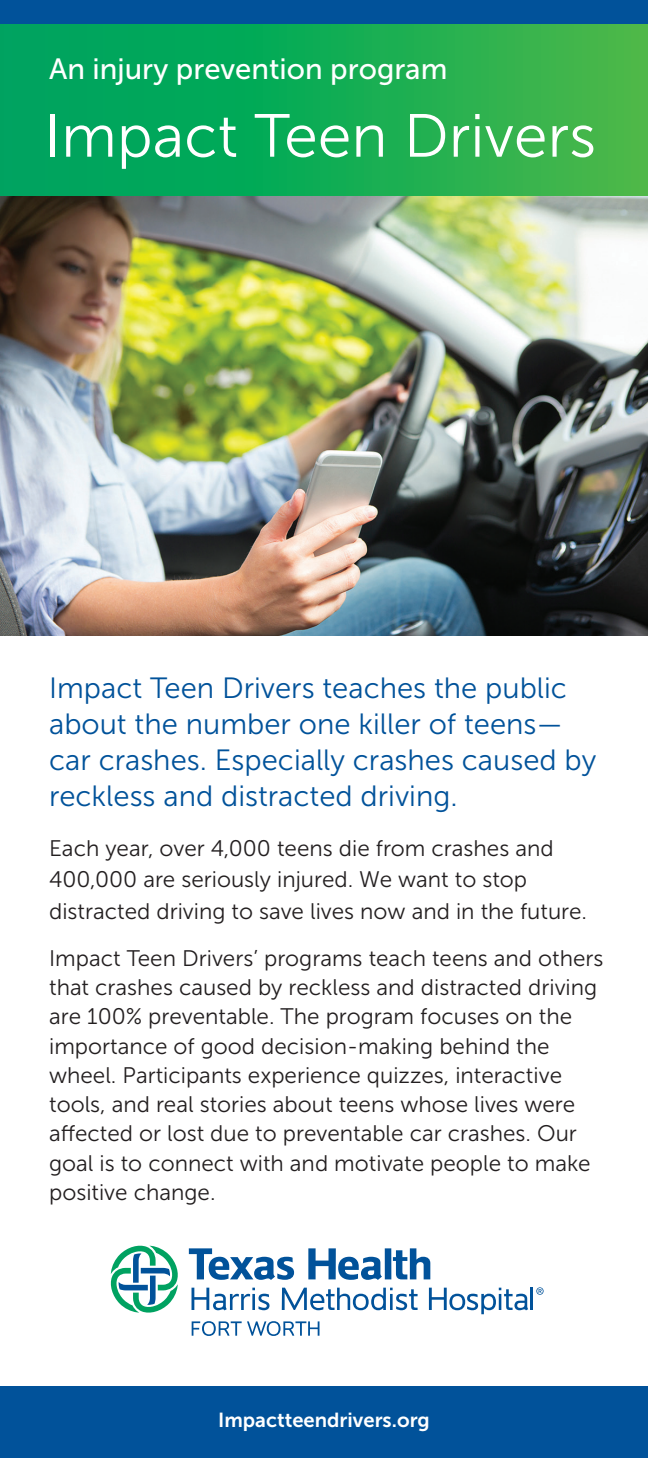
<style>
.page{position:relative;width:648px;height:1458px;background:#fff}
.page>*{position:absolute;margin:0;border:0;box-sizing:border-box;transform-origin:0 0}
.t1{font:60.75px "Museo Sans 300";color:#fff}
.t2{font:29.25px/36px "Museo Sans 300";color:#01529a}
.t3{font:29.25px "Museo Sans 500";color:#fff}
.t4{font:22.5px/29.2px "Museo Sans 300";color:#231f20}
.t5{font:20.25px "Museo Sans 700";color:#fff}
</style>
<div class="page">
<svg style="left:0;top:23px;width:648px;height:174px;background:#18ac55"></svg>
<div style="left:0;top:0;width:648px;height:23px;background:#01529a"></div>
<img style="left:0;top:197px;width:648px;height:438px">
<svg style="left:189px;top:1248px;width:105px;height:32px"></svg>
<svg style="left:308px;top:1248px;width:74px;height:32px"></svg>
<div style="left:385px;top:1248px;width:6px;height:31px;background:#01529a"></div>
<svg style="left:393px;top:1248px;width:37px;height:31px"></svg>
<svg style="left:192px;top:1288px;width:78px;height:22px"></svg>
<svg style="left:282px;top:1288px;width:136px;height:22px"></svg>
<svg style="left:429px;top:1288px;width:99px;height:26px"></svg>
<hr style="left:530px;top:1288px;width:3px;height:22px;background:#01529a">
<svg style="left:192px;top:1321px;width:128px;height:15px"></svg>
<svg style="left:110px;top:1245px;width:68px;height:68px"></svg>
<svg style="left:536px;top:1287px;width:8px;height:8px"></svg>
<div style="left:0;top:1386px;width:648px;height:72px;background:#01529a"></div>
<p class="t3" style="left:49px;top:53px;width:400px">An injury prevention program</p>
<p class="t1" style="left:45px;top:103px;width:553px">Impact Teen Drivers</p>
<p class="t2" style="left:49px;top:670px;width:519px">Impact Teen Drivers teaches the public about the number one killer of teens—</p>
<p class="t2" style="left:49px;top:742px;width:549px">car crashes. Especially crashes caused by reckless and distracted driving.</p>
<p class="t4" style="left:49px;top:832px;width:539px;line-height:31.5px">Each year, over 4,000 teens die from crashes and<br>400,000 are seriously injured. We want to stop distracted driving to save lives now and in the future.</p>
<p class="t4" style="left:49px;top:944px;width:556px">Impact Teen Drivers’ programs teach teens and others that crashes caused by reckless and distracted driving are 100% preventable. The program focuses on the importance of good decision-making behind the wheel. Participants experience quizzes, interactive tools, and real stories about teens whose lives were affected or lost due to preventable car crashes. Our goal is to connect with and motivate people to make positive change.</p>
<p class="t5" style="left:218px;top:1408px;width:213px">Impactteendrivers.org</p>
</div>
